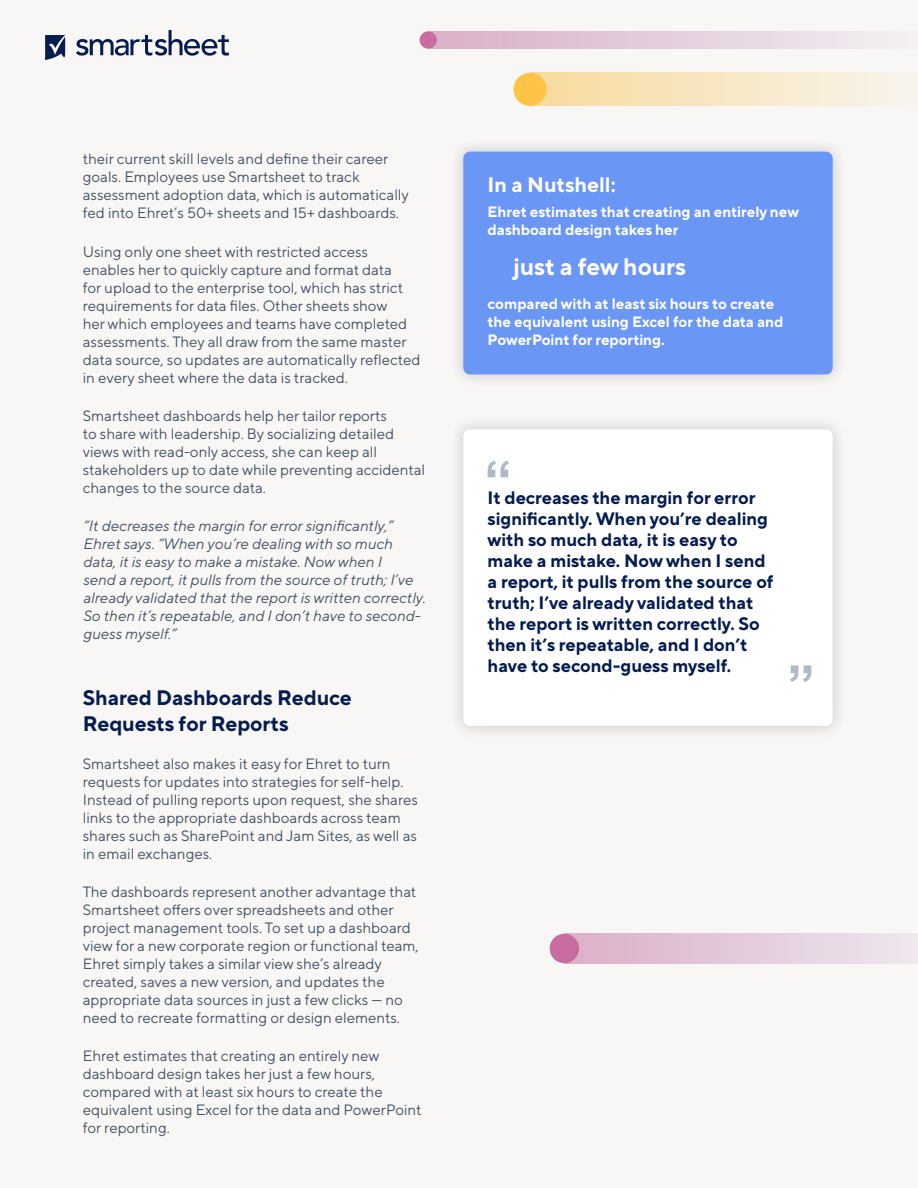
<style>
.page{position:relative;width:918px;height:1188px;background:#f8f7f5}
.page>*{position:absolute;margin:0;border:0;box-sizing:border-box;transform-origin:0 0}
.t1{font:700 24px "TT Norms Pro";color:#fff}
.t2{font:700 21px/25.5px "TT Norms Pro";color:#041c4e}
.t3{font:700 21px "TT Norms Pro";color:#fff}
.t4{font:700 18px/21px "TT Norms Pro";color:#041c4e}
.t5{font:15px/18px "TT Norms Pro";color:#455264}
.t6{font:italic 15px/18px "TT Norms Pro";color:#455264}
.t7{font:700 15px/18px "TT Norms Pro";color:#fff}
</style>
<div class="page">
<svg style="left:76px;top:30px;width:153px;height:26px"></svg>
<svg style="left:45px;top:35px;width:20px;height:25px"></svg>
<div style="left:448px;top:136px;width:400px;height:254px;background:#000;opacity:.2"></div>
<div style="left:463px;top:152px;width:370px;height:222px;background:#6a96f6;border-radius:7px"></div>
<div style="left:448px;top:414px;width:400px;height:327px;background:#000;opacity:.2"></div>
<div style="left:463px;top:429px;width:370px;height:297px;background:#fff;border-radius:7px"></div>
<svg style="left:488px;top:461px;width:21px;height:16px"></svg>
<svg style="left:790px;top:665px;width:21px;height:17px"></svg>
<div style="left:420px;top:31px;width:17px;height:18px;background:#c76ba1;border-radius:50%"></div>
<div style="left:513px;top:73px;width:34px;height:33px;background:#ffc447;border-radius:50%"></div>
<div style="left:550px;top:934px;width:29px;height:29px;background:#c76ba1;border-radius:50%"></div>
<p class="t5" style="left:83px;top:149px;width:328px">their current skill levels and define their career goals. Employees use Smartsheet to track assessment adoption data, which is automatically fed into Ehret’s 50+ sheets and 15+ dashboards.</p>
<p class="t5" style="left:83px;top:241px;width:339px">Using only one sheet with restricted access enables her to quickly capture and format data<br>for upload to the enterprise tool, which has strict requirements for data fi les. Other sheets show<br>her which employees and teams have completed assessments. They all draw from the same master data source, so updates are automatically reflected in every sheet where the data is tracked.</p>
<p class="t5" style="left:83px;top:405px;width:344px">Smartsheet dashboards help her tailor reports<br>to share with leadership. By socializing detailed views with read-only access, she can keep all stakeholders up to date while preventing accidental changes to the source data.</p>
<p class="t6" style="left:83px;top:516px;width:344px">“It decreases the margin for error significantly,” Ehret says. “When you’re dealing with so much data, it is easy to make a mistake. Now when I<br>send a report, it pulls from the source of truth; I’ve already validated that the report is written correctly.<br>So then it’s repeatable, and I don’t have to second&shy;guess myself.”</p>
<p class="t2" style="left:83px;top:683px;width:271px">Shared Dashboards Reduce<br>Requests for Reports</p>
<p class="t5" style="left:83px;top:753px;width:337px">Smartsheet also makes it easy for Ehret to turn requests for updates into strategies for self-help.<br>Instead of pulling reports upon request, she shares links to the appropriate dashboards across team shares such as SharePoint and Jam Sites, as well as in email exchanges.</p>
<p class="t5" style="left:83px;top:882px;width:338px">The dashboards represent another advantage that Smartsheet offers over spreadsheets and other project management tools. To set up a dashboard view for a new corporate region or functional team, Ehret simply takes a similar view she’s already created, saves a new version, and updates the appropriate data sources in just a few clicks — no need to recreate formatting or design elements.</p>
<p class="t5" style="left:83px;top:1046px;width:340px">Ehret estimates that creating an entirely new dashboard design takes her just a few hours, compared with at least six hours to create the equivalent using Excel for the data and PowerPoint for reporting.</p>
<p class="t3" style="left:488px;top:169px;width:130px">In a Nutshell:</p>
<p class="t7" style="left:488px;top:202px;width:313px">Ehret estimates that creating an entirely new dashboard design takes her</p>
<p class="t1" style="left:513px;top:249px;width:174px">just a few hours</p>
<p class="t7" style="left:488px;top:294px;width:297px">compared with at least six hours to create the equivalent using Excel for the data and<br>PowerPoint for reporting.</p>
<p class="t4" style="left:488px;top:486px;width:288px">It decreases the margin for error significantly. When you’re dealing with so much data, it is easy to make a mistake. Now when I send a report, it pulls from the source of truth; I’ve already validated that the report is written correctly. So then it’s repeatable, and I don’t have to second-guess myself.</p>
</div>
